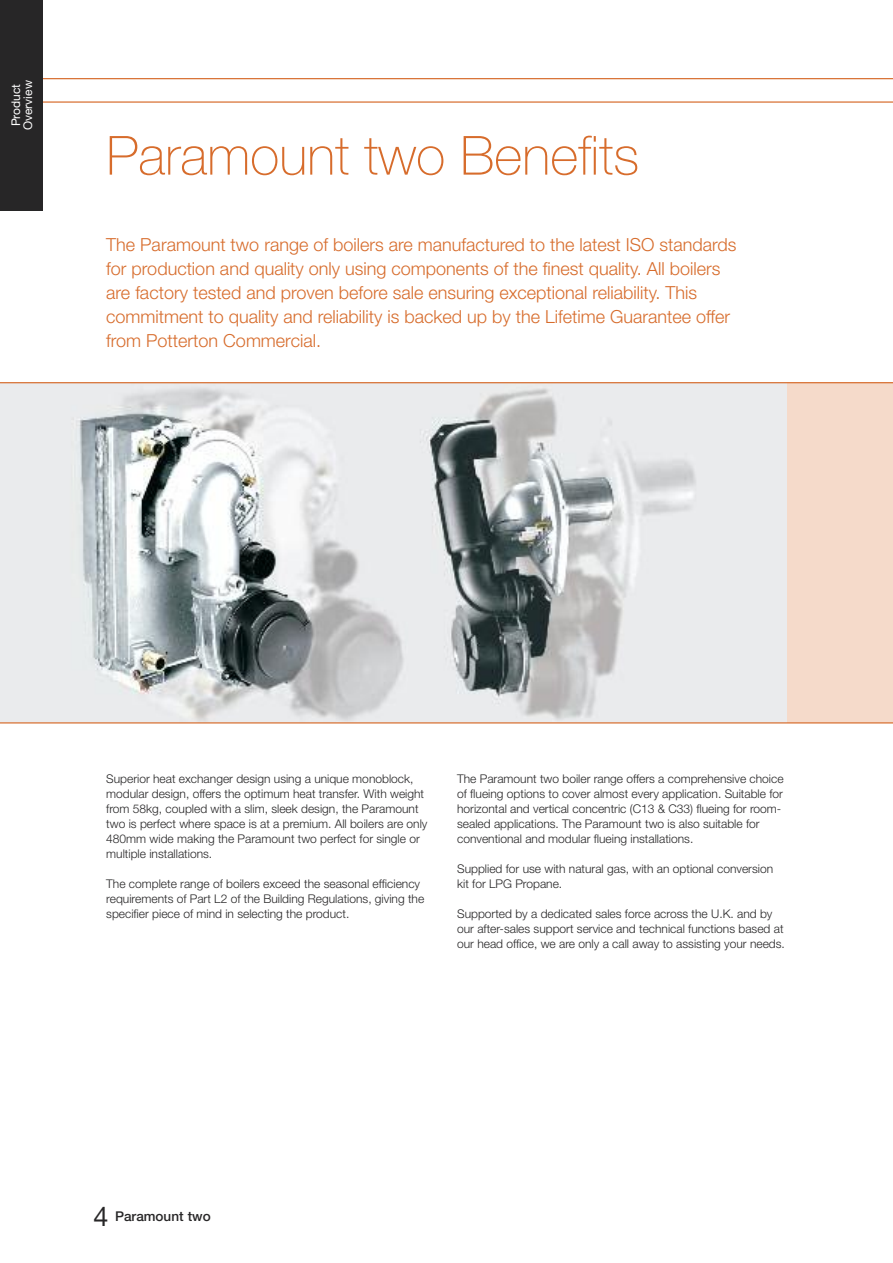
<style>
.page{position:relative;width:893px;height:1263px;background:#fff}
.page>*{position:absolute;margin:0;border:0;box-sizing:border-box;transform-origin:0 0}
.t1{font:100 54px "Helvetica Neue";color:#d76c2c}
.t2{font:300 18px/24px "Helvetica Neue";color:#d76c2c}
.t3{font:500 13.5px "Helvetica Neue";color:#272627}
.t4{font:300 12px/15px "Helvetica Neue";color:#272627}
.t5{font:12px/12px "Helvetica Neue";color:#fff;text-align:center}
.s1{font-weight:400;font-size:27px}
</style>
<div class="page">
<div style="left:787px;top:383px;width:106px;height:340px;background:#f5daca"></div>
<img style="left:0;top:383px;width:787px;height:339px">
<hr style="left:0;top:78px;width:893px;height:1px;background:#d76c2c">
<hr style="left:0;top:382px;width:893px;height:1px;background:#d76c2c">
<hr style="left:0;top:722px;width:893px;height:1px;background:#d76c2c">
<hr style="left:0;top:101px;width:893px;height:2px;background:#d76c2c">
<div style="left:0;top:0;width:43px;height:210px;background:#272627"></div>
<p class="t5" style="left:11px;top:130px;width:51px;rotate:-90deg">Product<br>Overview</p>
<h1 class="t1" style="left:106px;top:136px;width:534px">Paramount two Benefits</h1>
<p class="t2" style="left:106px;top:234px;width:632px">The Paramount two range of boilers are manufactured to the latest ISO standards for production and quality only using components of the finest quality. All boilers are factory tested and proven before sale ensuring exceptional reliability. This commitment to quality and reliability is backed up by the Lifetime Guarantee offer from Potterton Commercial.</p>
<p class="t4" style="left:106px;top:772px;width:323px">Superior heat exchanger design using a unique monoblock, modular design, offers the optimum heat transfer. With weight from 58kg, coupled with a slim, sleek design, the Paramount two is perfect where space is at a premium. All boilers are only 480mm wide making the Paramount two perfect for single or multiple installations.</p>
<p class="t4" style="left:106px;top:877px;width:319px">The complete range of boilers exceed the seasonal efficiency requirements of Part L2 of the Building Regulations, giving the specifier piece of mind in selecting the product.</p>
<p class="t4" style="left:457px;top:772px;width:328px">The Paramount two boiler range offers a comprehensive choice of flueing options to cover almost every application. Suitable for horizontal and vertical concentric (C13 &amp; C33) flueing for room&shy;sealed applications. The Paramount two is also suitable for conventional and modular flueing installations.</p>
<p class="t4" style="left:457px;top:862px;width:317px">Supplied for use with natural gas, with an optional conversion kit for LPG Propane.</p>
<p class="t4" style="left:457px;top:907px;width:329px">Supported by a dedicated sales force across the U.K. and by our after-sales support service and technical functions based at our head office, we are only a call away to assisting your needs.</p>
<p class="t3" style="left:93px;top:1212px;width:119px"><span class="s1">4</span> Paramount two</p>
</div>
